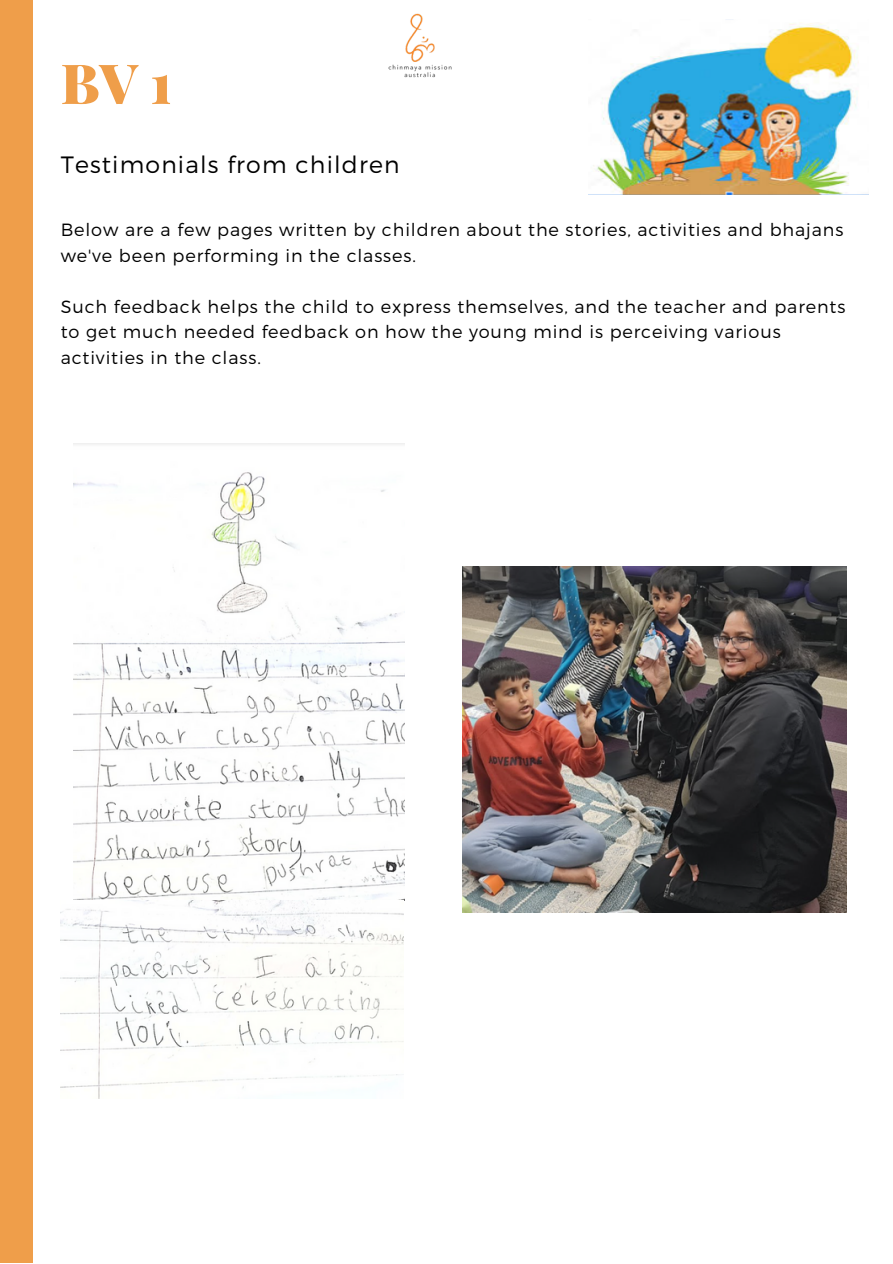
<style>
.page{position:relative;width:893px;height:1264px;background:#fff}
.page>*{position:absolute;margin:0;border:0;box-sizing:border-box;transform-origin:0 0}
.t1{font:900 55.2px "Playfair Display";color:#ef9e4a}
.t2{font:300 23.55px "Montserrat";letter-spacing:.05em;color:#000}
.t3{font:300 17.7px/25.3px "Montserrat";letter-spacing:.05em;color:#000}
</style>
<div class="page">
<div style="left:0;top:0;width:33px;height:1262px;background:#ef9e4a"></div>
<img style="left:388px;top:13px;width:64px;height:65px">
<img style="left:588px;top:19px;width:280px;height:176px">
<img style="left:74px;top:443px;width:330px;height:457px">
<img style="left:61px;top:900px;width:342px;height:198px">
<img style="left:462px;top:566px;width:384px;height:346px">
<h1 class="t1" style="left:61px;top:44px;width:113px">BV 1</h1>
<h2 class="t2" style="left:61px;top:150px;width:340px">Testimonials from children</h2>
<p class="t3" style="left:61px;top:216px;width:784px">Below are a few pages written by children about the stories, activities and bhajans we've been performing in the classes.</p>
<p class="t3" style="left:61px;top:293px;width:786px">Such feedback helps the child to express themselves, and the teacher and parents to get much needed feedback on how the young mind is perceiving various activities in the class.</p>
</div>
